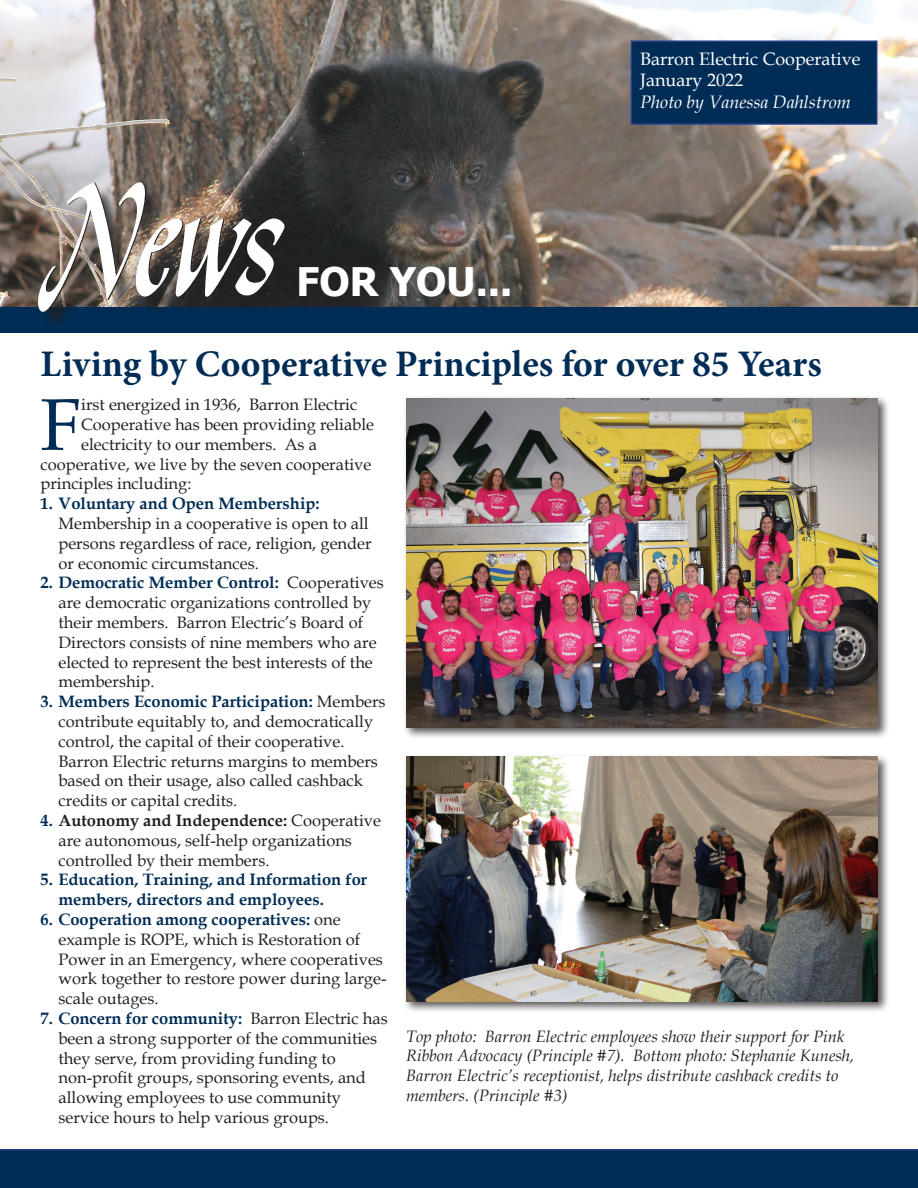
<style>
.page{position:relative;width:918px;height:1188px;background:#fff}
.page>*{position:absolute;margin:0;border:0;box-sizing:border-box;transform-origin:0 0}
.t1{font:73.2px "Book Antiqua";color:#002c55}
.t2{font:700 39.3px "Tahoma";color:#fff}
.t3{font:700 37.5px "Minion Pro";color:#002c55}
.t4{font:18px/21.6px "Book Antiqua";color:#fff}
.t5{font:italic 18px "Book Antiqua";color:#fff}
.t6{font:16.5px/19.8px "Book Antiqua";color:#231f20}
.t7{font:italic 16.5px/19.8px "Book Antiqua";color:#231f20}
.t8{font:700 16.5px/19.8px "Book Antiqua";color:#002c55}
.s1{font-weight:700;color:#002c55}
.s2{font-weight:700}
</style>
<div class="page">
<img style="left:0;top:0;width:918px;height:307px">
<div style="left:0;top:307px;width:918px;height:26px;background:#002c55"></div>
<div style="left:631px;top:40px;width:247px;height:85px;background:#002c55;border:2px solid #253f8e"></div>
<div style="left:403px;top:396px;width:487px;height:344px;background:#231f20;opacity:.75"></div>
<img style="left:406px;top:398px;width:472px;height:329px">
<div style="left:403px;top:753px;width:487px;height:261px;background:#231f20;opacity:.75"></div>
<img style="left:406px;top:756px;width:472px;height:245px">
<div style="left:41px;top:185px;width:261px;height:145px;background:#231f20;opacity:.75"></div>
<img style="left:38px;top:183px;width:246px;height:129px">
<div style="left:0;top:1149px;width:918px;height:39px;background:#002c55"></div>
<h2 class="t2" style="left:297px;top:254px;width:217px">FOR YOU...</h2>
<p class="t4" style="left:640px;top:48px;width:222px">Barron Electric Cooperative<br>January 2022</p>
<p class="t5" style="left:640px;top:89px;width:212px">Photo by Vanessa Dahlstrom</p>
<h3 class="t3" style="left:40px;top:337px;width:783px">Living by Cooperative Principles for over 85 Years</h3>
<h1 class="t1" style="left:40px;top:374px;width:42px">F</h1>
<p class="t6" style="left:81px;top:394px;width:278px">irst energized in 1936, Barron Electric</p>
<p class="t6" style="left:81px;top:414px;width:294px">Cooperative has been providing reliable</p>
<p class="t6" style="left:81px;top:434px;width:237px">electricity to our members. As a</p>
<p class="t6" style="left:40px;top:454px;width:332px">cooperative, we live by the seven cooperative</p>
<p class="t6" style="left:40px;top:474px;width:152px">principles including:</p>
<p class="t8" style="left:40px;top:494px;width:281px">1. Voluntary and Open Membership:</p>
<p class="t6" style="left:58px;top:513px;width:315px">Membership in a cooperative is open to all persons regardless of race, religion, gender or economic circumstances.</p>
<p class="t6" style="left:58px;top:573px;width:327px;text-indent:-18px"><span class="s1">2. Democratic Member Control:</span> Cooperatives are democratic organizations controlled by their members. Barron Electric’s Board of Directors consists of nine members who are elected to represent the best interests of the membership.</p>
<p class="t6" style="left:58px;top:691px;width:329px;text-indent:-18px"><span class="s1">3. Members Economic Participation:</span> Members contribute equitably to, and democratically control, the capital of their cooperative.<br>Barron Electric returns margins to members based on their usage, also called cashback credits or capital credits.</p>
<p class="t6" style="left:58px;top:810px;width:324px;text-indent:-18px"><span class="s1">4.</span> <span class="s2">Autonomy and Independence:</span> Cooperative are autonomous, self-help organizations controlled by their members.</p>
<p class="t8" style="left:58px;top:870px;width:310px;text-indent:-18px">5. Education, Training, and Information for members, directors and employees.</p>
<p class="t6" style="left:58px;top:909px;width:330px;text-indent:-18px"><span class="s1">6. Cooperation among cooperatives:</span> one example is ROPE, which is Restoration of Power in an Emergency, where cooperatives work together to restore power during large&shy;scale outages.</p>
<p class="t6" style="left:58px;top:1008px;width:331px;text-indent:-18px"><span class="s1">7. Concern for community:</span> Barron Electric has been a strong supporter of the communities they serve, from providing funding to non-profit groups, sponsoring events, and allowing employees to use community service hours to help various groups.</p>
<p class="t7" style="left:406px;top:1026px;width:450px">Top photo: Barron Electric employees show their support for Pink Ribbon Advocacy (Principle #7). Bottom photo: Stephanie Kunesh, Barron Electric’s receptionist, helps distribute cashback credits to members. (Principle #3)</p>
</div>
